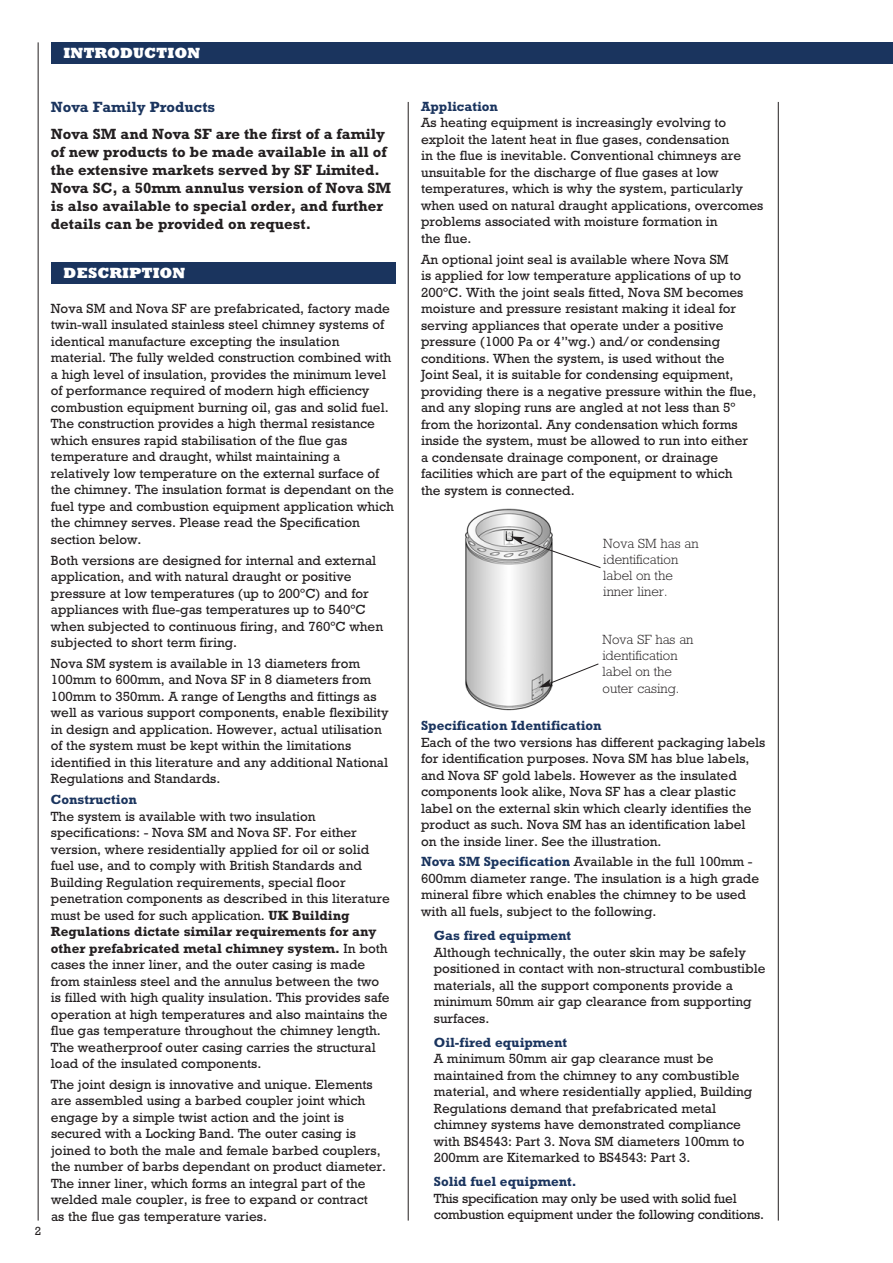
<style>
.page{position:relative;width:893px;height:1263px;background:#fff}
.page>*{position:absolute;margin:0;border:0;box-sizing:border-box;transform-origin:0 0}
.t1{font:700 15px/18px "M Rockwell";color:#231f20}
.t2{font:800 15px "Rockwell";color:#fff}
.t3{font:700 15px "M Rockwell";color:#1a345e}
.t4{font:13.5px/16.5px "M Rockwell";color:#231f20}
.t5{font:700 13.5px "M Rockwell";color:#1a345e}
.t6{font:300 13.5px/16.2px "M Rockwell";color:#231f20}
.t7{font:12px "M Rockwell";color:#231f20}
.s1{font-weight:700}
.s2{font-weight:700;color:#1a345e}
</style>
<div class="page">
<hr style="left:38px;top:42px;width:1px;height:1178px;background:#231f20">
<hr style="left:778px;top:102px;width:1px;height:1118px;background:#231f20">
<hr style="left:408px;top:102px;width:1px;height:1118px;background:#231f20">
<div style="left:51px;top:42px;width:842px;height:22px;background:#1a345e"></div>
<div style="left:51px;top:262px;width:344px;height:21px;background:#1a345e"></div>
<img style="left:465px;top:508px;width:88px;height:203px">
<svg style="left:510px;top:536px;width:91px;height:32px"></svg>
<svg style="left:539px;top:663px;width:60px;height:24px"></svg>
<p class="t2" style="left:64px;top:48px;width:138px">INTRODUCTION</p>
<p class="t3" style="left:51px;top:102px;width:166px">Nova Family Products</p>
<p class="t1" style="left:51px;top:126px;width:342px">Nova SM and Nova SF are the first of a family of new products to be made available in all of the extensive markets served by SF Limited.<br>Nova SC, a 50mm annulus version of Nova SM is also available to special order, and further details can be provided on request.</p>
<p class="t7" style="left:35px;top:1227px;width:8px">2</p>
<p class="t2" style="left:64px;top:268px;width:123px">DESCRIPTION</p>
<p class="t4" style="left:51px;top:301px;width:344px">Nova SM and Nova SF are prefabricated, factory made twin-wall insulated stainless steel chimney systems of identical manufacture excepting the insulation material. The fully welded construction combined with a high level of insulation, provides the minimum level of performance required of modern high efficiency combustion equipment burning oil, gas and solid fuel.<br>The construction provides a high thermal resistance which ensures rapid stabilisation of the flue gas temperature and draught, whilst maintaining a relatively low temperature on the external surface of the chimney. The insulation format is dependant on the fuel type and combustion equipment application which the chimney serves. Please read the Specification section below.</p>
<p class="t4" style="left:51px;top:553px;width:334px">Both versions are designed for internal and external application, and with natural draught or positive pressure at low temperatures (up to 200ºC) and for appliances with flue-gas temperatures up to 540ºC when subjected to continuous firing, and 760ºC when subjected to short term firing.</p>
<p class="t4" style="left:51px;top:656px;width:339px">Nova SM system is available in 13 diameters from 100mm to 600mm, and Nova SF in 8 diameters from 100mm to 350mm. A range of Lengths and fittings as well as various support components, enable flexibility in design and application. However, actual utilisation of the system must be kept within the limitations identified in this literature and any additional National Regulations and Standards.</p>
<p class="t5" style="left:51px;top:795px;width:87px">Construction</p>
<p class="t4" style="left:51px;top:809px;width:340px">The system is available with two insulation specifications: - Nova SM and Nova SF. For either version, where residentially applied for oil or solid fuel use, and to comply with British Standards and Building Regulation requirements, special floor penetration components as described in this literature must be used for such application. <span class="s1">UK Building Regulations dictate similar requirements for any other prefabricated metal chimney system.</span> In both cases the inner liner, and the outer casing is made from stainless steel and the annulus between the two is filled with high quality insulation. This provides safe operation at high temperatures and also maintains the flue gas temperature throughout the chimney length.<br>The weatherproof outer casing carries the structural load of the insulated components.</p>
<p class="t4" style="left:51px;top:1077px;width:337px">The joint design is innovative and unique. Elements are assembled using a barbed coupler joint which engage by a simple twist action and the joint is secured with a Locking Band. The outer casing is joined to both the male and female barbed couplers, the number of barbs dependant on product diameter.<br>The inner liner, which forms an integral part of the welded male coupler, is free to expand or contract<br>as the flue gas temperature varies.</p>
<p class="t5" style="left:421px;top:102px;width:78px">Application</p>
<p class="t4" style="left:421px;top:116px;width:344px">As heating equipment is increasingly evolving to exploit the latent heat in flue gases, condensation<br>in the flue is inevitable. Conventional chimneys are unsuitable for the discharge of flue gases at low temperatures, which is why the system, particularly when used on natural draught applications, overcomes problems associated with moisture formation in<br>the flue.</p>
<p class="t4" style="left:421px;top:252px;width:337px">An optional joint seal is available where Nova SM<br>is applied for low temperature applications of up to 200ºC. With the joint seals fitted, Nova SM becomes moisture and pressure resistant making it ideal for serving appliances that operate under a positive pressure (1000 Pa or 4”wg.) and/or condensing conditions. When the system, is used without the<br>Joint Seal, it is suitable for condensing equipment, providing there is a negative pressure within the flue, and any sloping runs are angled at not less than 5º from the horizontal. Any condensation which forms inside the system, must be allowed to run into either a condensate drainage component, or drainage facilities which are part of the equipment to which<br>the system is connected.</p>
<p class="t6" style="left:603px;top:536px;width:97px">Nova SM has an identification label on the inner liner.</p>
<p class="t6" style="left:602px;top:632px;width:92px">Nova SF has an identification label on the outer casing.</p>
<p class="t5" style="left:421px;top:721px;width:182px">Specification Identification</p>
<p class="t4" style="left:421px;top:735px;width:346px">Each of the two versions has different packaging labels for identification purposes. Nova SM has blue labels, and Nova SF gold labels. However as the insulated components look alike, Nova SF has a clear plastic label on the external skin which clearly identifies the product as such. Nova SM has an identification label<br>on the inside liner. See the illustration.</p>
<p class="t4" style="left:421px;top:855px;width:339px"><span class="s2">Nova SM Specification</span> Available in the full 100mm - 600mm diameter range. The insulation is a high grade mineral fibre which enables the chimney to be used with all fuels, subject to the following.</p>
<p class="t5" style="left:434px;top:931px;width:139px">Gas fired equipment</p>
<p class="t4" style="left:434px;top:945px;width:333px">Although technically, the outer skin may be safely positioned in contact with non-structural combustible materials, all the support components provide a minimum 50mm air gap clearance from supporting surfaces.</p>
<p class="t5" style="left:434px;top:1037px;width:135px">Oil-fired equipment</p>
<p class="t4" style="left:434px;top:1051px;width:320px">A minimum 50mm air gap clearance must be maintained from the chimney to any combustible material, and where residentially applied, Building Regulations demand that prefabricated metal chimney systems have demonstrated compliance with BS4543: Part 3. Nova SM diameters 100mm to 200mm are Kitemarked to BS4543: Part 3.</p>
<p class="t5" style="left:434px;top:1177px;width:144px">Solid fuel equipment.</p>
<p class="t4" style="left:434px;top:1191px;width:332px">This specification may only be used with solid fuel combustion equipment under the following conditions.</p>
</div>
